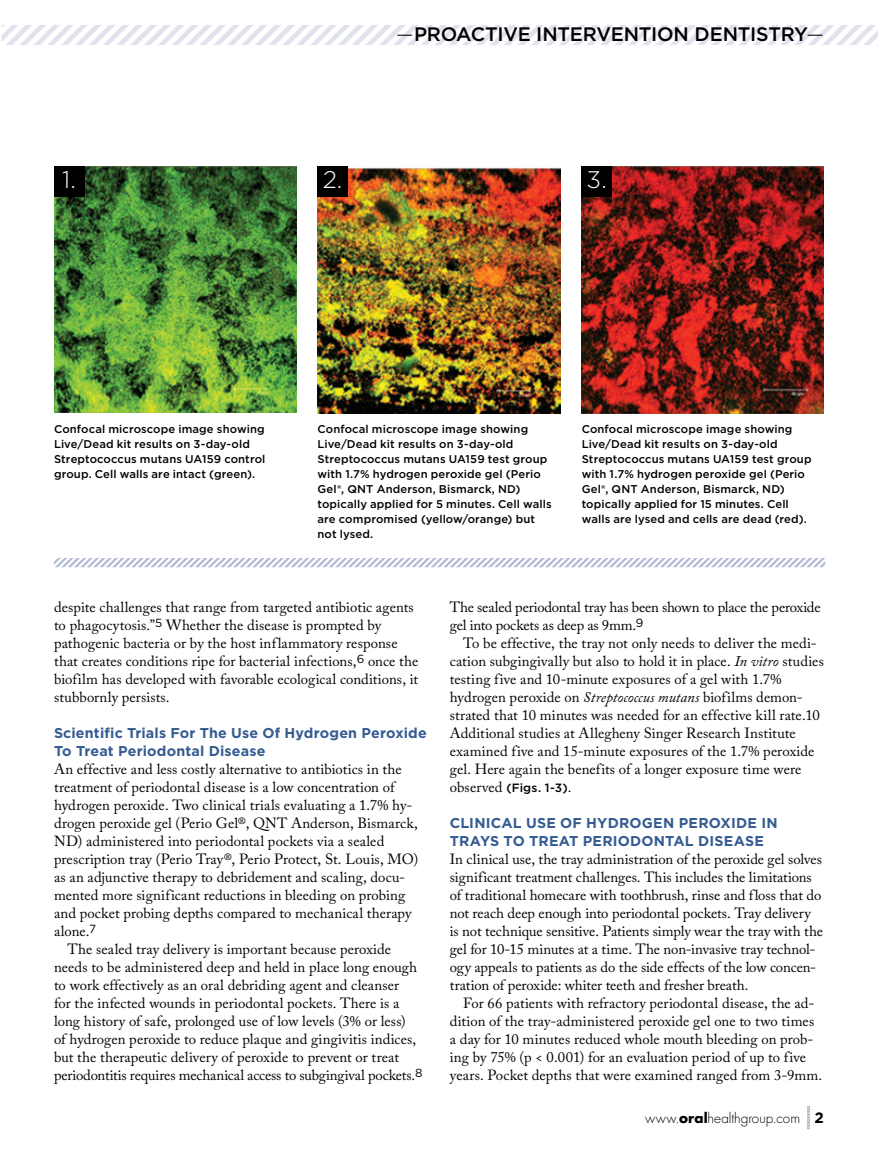
<style>
.page{position:relative;width:878px;height:1161px;background:#fff}
.page>*{position:absolute;margin:0;border:0;box-sizing:border-box;transform-origin:0 0}
.t1{font:300 24px "Gotham";color:#fff}
.t2{font:500 19.5px "Gotham";letter-spacing:-.015em;color:#000}
.t3{font:14.7px/18px "Adobe Caslon Pro";letter-spacing:.005em;color:#000}
.t4{font:700 14.25px/18px "Gotham";letter-spacing:.01em;color:#355c92}
.t5{font:300 13.5px "Futura Std";color:#000}
.t6{font:500 12px "Gotham";color:#000}
.t7{font:500 11.25px/15px "Gotham";letter-spacing:.01em;color:#000}
.s1{font-weight:300}
.s2{font-style:italic}
.s3{font-family:"Adobe Caslon Pro";font-weight:400;font-size:14.7px}
.s4{font-weight:700}
.s5{font-family:"Gotham";font-weight:700;font-size:15px}
</style>
<div class="page">
<svg style="left:807px;top:1106px;width:3px;height:23px"></svg>
<svg style="left:2px;top:25px;width:876px;height:20px"></svg>
<img style="left:54px;top:167px;width:242px;height:246px">
<img style="left:317px;top:167px;width:243px;height:247px">
<img style="left:581px;top:167px;width:243px;height:247px">
<div style="left:54px;top:167px;width:30px;height:30px;background:#000"></div>
<div style="left:317px;top:167px;width:31px;height:30px;background:#000"></div>
<div style="left:581px;top:167px;width:31px;height:30px;background:#000"></div>
<svg style="left:54px;top:558px;width:771px;height:9px"></svg>
<h2 class="t2" style="left:396px;top:22px;width:429px"><span class="s1">—</span>PROACTIVE INTERVENTION DENTISTRY<span class="s1">—</span></h2>
<h1 class="t1" style="left:62px;top:165px;width:15px">1.</h1>
<h1 class="t1" style="left:323px;top:165px;width:21px">2.</h1>
<h1 class="t1" style="left:586px;top:165px;width:22px">3.</h1>
<p class="t7" style="left:54px;top:421px;width:213px">Confocal microscope image showing Live/Dead kit results on 3-day-old Streptococcus mutans UA159 control group. Cell walls are intact (green).</p>
<p class="t7" style="left:317px;top:421px;width:236px">Confocal microscope image showing Live/Dead kit results on 3-day-old Streptococcus mutans UA159 test group with 1.7% hydrogen peroxide gel (Perio Gel®, QNT Anderson, Bismarck, ND) topically applied for 5 minutes. Cell walls are compromised (yellow/orange) but not lysed.</p>
<p class="t7" style="left:581px;top:421px;width:231px">Confocal microscope image showing Live/Dead kit results on 3-day-old Streptococcus mutans UA159 test group with 1.7% hydrogen peroxide gel (Perio Gel®, QNT Anderson, Bismarck, ND) topically applied for 15 minutes. Cell walls are lysed and cells are dead (red).</p>
<p class="t3" style="left:54px;top:598px;width:366px">despite challenges that range from targeted antibiotic agents to phagocytosis.”<sup>5</sup> Whether the disease is prompted by pathogenic bacteria or by the host inflammatory response that creates conditions ripe for bacterial infections,<sup>6</sup> once the biofilm has developed with favorable ecological conditions, it stubbornly persists.</p>
<p class="t4" style="left:54px;top:724px;width:374px">Scientific Trials For The Use Of Hydrogen Peroxide<br>To Treat Periodontal Disease</p>
<p class="t3" style="left:54px;top:760px;width:349px">An effective and less costly alternative to antibiotics in the</p>
<p class="t3" style="left:54px;top:778px;width:342px">treatment of periodontal disease is a low concentration of</p>
<p class="t3" style="left:54px;top:796px;width:360px">hydrogen peroxide. Two clinical trials evaluating a 1.7% hy-</p>
<p class="t3" style="left:54px;top:814px;width:365px">drogen peroxide gel (Perio Gel®, QNT Anderson, Bismarck,</p>
<p class="t3" style="left:54px;top:832px;width:332px">ND) administered into periodontal pockets via a sealed</p>
<p class="t3" style="left:54px;top:850px;width:365px">prescription tray (Perio Tray®, Perio Protect, St. Louis, MO)</p>
<p class="t3" style="left:54px;top:868px;width:352px">as an adjunctive therapy to debridement and scaling, docu-</p>
<p class="t3" style="left:54px;top:886px;width:353px">mented more significant reductions in bleeding on probing</p>
<p class="t3" style="left:54px;top:904px;width:359px">and pocket probing depths compared to mechanical therapy</p>
<p class="t3" style="left:54px;top:922px;width:44px">alone.<sup>7</sup></p>
<p class="t3" style="left:68px;top:940px;width:325px">The sealed tray delivery is important because peroxide</p>
<p class="t3" style="left:54px;top:958px;width:364px">needs to be administered deep and held in place long enough</p>
<p class="t3" style="left:54px;top:976px;width:346px">to work effectively as an oral debriding agent and cleanser</p>
<p class="t3" style="left:54px;top:994px;width:347px">for the infected wounds in periodontal pockets. There is a</p>
<p class="t3" style="left:54px;top:1012px;width:353px">long history of safe, prolonged use of low levels (3% or less)</p>
<p class="t3" style="left:54px;top:1030px;width:364px">of hydrogen peroxide to reduce plaque and gingivitis indices,</p>
<p class="t3" style="left:54px;top:1048px;width:346px">but the therapeutic delivery of peroxide to prevent or treat</p>
<p class="t3" style="left:54px;top:1066px;width:370px">periodontitis requires mechanical access to subgingival pockets.<sup>8</sup></p>
<p class="t3" style="left:450px;top:598px;width:372px">The sealed periodontal tray has been shown to place the peroxide gel into pockets as deep as 9mm.<sup>9</sup></p>
<p class="t3" style="left:450px;top:634px;width:375px;text-indent:14px">To be effective, the tray not only needs to deliver the medi&shy;cation subgingivally but also to hold it in place. <span class="s2">In vitro</span> studies testing five and 10-minute exposures of a gel with 1.7% hydrogen peroxide on <span class="s2">Streptococcus mutans</span> biofilms demon&shy;strated that 10 minutes was needed for an effective kill rate.10<br>Additional studies at Allegheny Singer Research Institute examined five and 15-minute exposures of the 1.7% peroxide gel. Here again the benefits of a longer exposure time were</p>
<p class="t6" style="left:450px;top:780px;width:123px"><span class="s3">observed</span> (Figs. 1-3)<span class="s3">.</span></p>
<p class="t4" style="left:450px;top:814px;width:329px">CLINICAL USE OF HYDROGEN PEROXIDE IN<br>TRAYS TO TREAT PERIODONTAL DISEASE</p>
<p class="t3" style="left:450px;top:850px;width:375px">In clinical use, the tray administration of the peroxide gel solves significant treatment challenges. This includes the limitations of traditional homecare with toothbrush, rinse and floss that do not reach deep enough into periodontal pockets. Tray delivery is not technique sensitive. Patients simply wear the tray with the gel for 10-15 minutes at a time. The non-invasive tray technol&shy;ogy appeals to patients as do the side effects of the low concen&shy;tration of peroxide: whiter teeth and fresher breath.</p>
<p class="t3" style="left:450px;top:994px;width:374px;text-indent:13px">For 66 patients with refractory periodontal disease, the ad&shy;dition of the tray-administered peroxide gel one to two times a day for 10 minutes reduced whole mouth bleeding on prob&shy;ing by 75% (p &lt; 0.001) for an evaluation period of up to five years. Pocket depths that were examined ranged from 3-9mm.</p>
<p class="t5" style="left:645px;top:1110px;width:180px">www.<span class="s4">oral</span>healthgroup.com <span class="s5">2</span></p>
</div>
